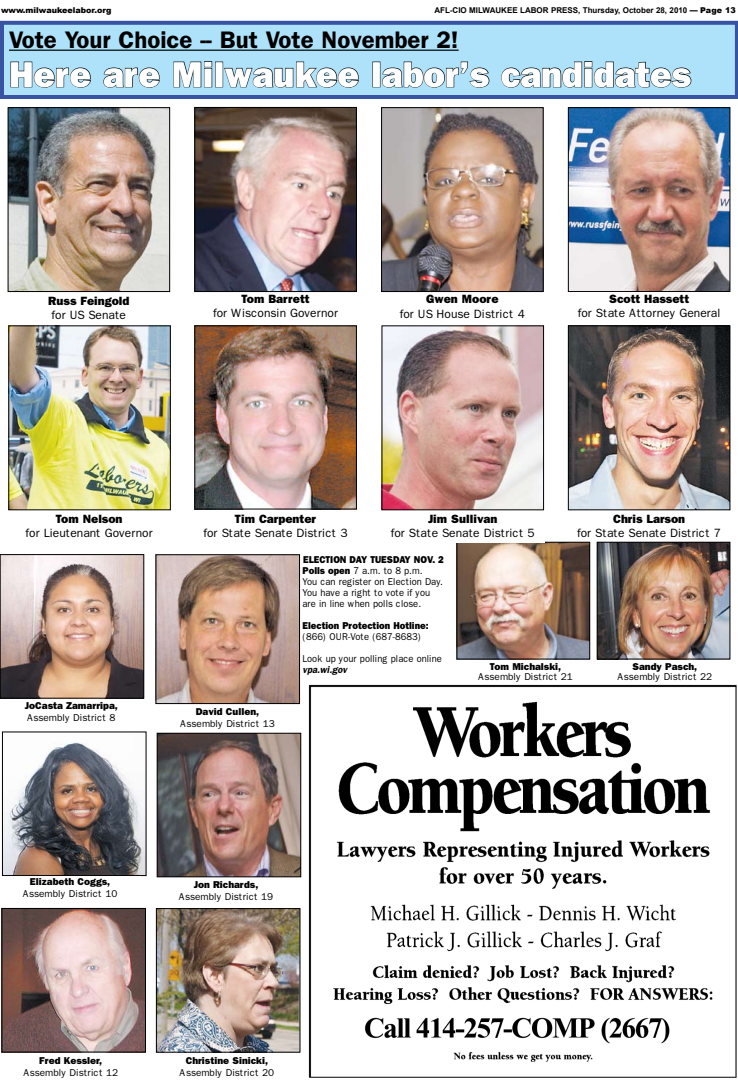
<style>
.page{position:relative;width:738px;height:1080px;background:#fff}
.page>*{position:absolute;margin:0;border:0;box-sizing:border-box;transform-origin:0 0}
.t1{font:800 36px "Franklin Gothic";color:#fff}
.t2{font:600 24px "Franklin Gothic";color:#000}
.t3{font:12px "Franklin Gothic";color:#000}
.t4{font:800 12px "Franklin Gothic";color:#000}
.t5{font:10px/11px "Franklin Gothic";color:#000;scale:.94 1}
.t6{font:10px "Franklin Gothic";color:#000}
.t7{font:800 10px "Franklin Gothic";color:#000}
.t8{font:800 10px "Franklin Gothic";color:#000;scale:.94 1}
.t9{font:italic 600 10px "Franklin Gothic";color:#000;scale:.94 1}
.t10{font:700 8px "Arial";color:#000}
.t11{font:900 8px "Arial";color:#000}
.s1{font-weight:900}
.s2{font-weight:800}
</style>
<div class="page">
<img style="left:159px;top:735px;width:140px;height:140px">
<div style="left:157px;top:733px;width:144px;height:144px;border:1px solid #000"></div>
<img style="left:158px;top:910px;width:140px;height:140px">
<div style="left:156px;top:908px;width:144px;height:144px;border:1px solid #000"></div>
<img style="left:459px;top:544px;width:129px;height:113px">
<div style="left:457px;top:542px;width:133px;height:117px;border:1px solid #000"></div>
<img style="left:599px;top:544px;width:129px;height:113px">
<div style="left:597px;top:542px;width:133px;height:117px;border:1px solid #000"></div>
<svg style="left:0;top:21px;width:738px;height:78px;background:#95c3e0"></svg>
<img style="left:10px;top:109px;width:158px;height:181px">
<div style="left:8px;top:107px;width:162px;height:185px;border:1px solid #000"></div>
<img style="left:197px;top:109px;width:158px;height:181px">
<div style="left:195px;top:107px;width:162px;height:185px;border:1px solid #000"></div>
<img style="left:383px;top:109px;width:158px;height:181px">
<div style="left:381px;top:107px;width:162px;height:185px;border:1px solid #000"></div>
<img style="left:570px;top:109px;width:158px;height:181px">
<div style="left:568px;top:107px;width:162px;height:185px;border:1px solid #000"></div>
<img style="left:11px;top:328px;width:158px;height:180px">
<img style="left:197px;top:328px;width:158px;height:179px">
<div style="left:195px;top:326px;width:162px;height:183px;border:1px solid #000"></div>
<img style="left:384px;top:328px;width:158px;height:180px">
<img style="left:570px;top:328px;width:158px;height:180px">
<div style="left:568px;top:326px;width:162px;height:184px;border:1px solid #000"></div>
<img style="left:2px;top:556px;width:140px;height:140px">
<div style="left:0;top:554px;width:144px;height:144px;border:1px solid #000"></div>
<img style="left:4px;top:742px;width:140px;height:132px">
<div style="left:2px;top:732px;width:144px;height:144px;border:1px solid #000"></div>
<img style="left:4px;top:910px;width:140px;height:140px">
<div style="left:2px;top:908px;width:144px;height:144px;border:1px solid #000"></div>
<img style="left:158px;top:557px;width:140px;height:145px">
<div style="left:156px;top:555px;width:144px;height:149px;border:1px solid #000"></div>
<img style="left:309px;top:684px;width:428px;height:394px">
<p class="t11" style="left:1px;top:5px;width:112px">www.milwaukeelabor.org</p>
<p class="t10" style="left:434px;top:5px;width:303px">AFL-CIO MILWAUKEE LABOR PRESS, THURSDAY, OCTOBER 28, 2010 — <span class="s1">Page 13</span></p>
<h2 class="t2" style="left:9px;top:25px;width:451px">Vote Your Choice -- But Vote November 2!</h2>
<h1 class="t1" style="left:9px;top:53px;width:684px">Here are Milwaukee labor’s candidates</h1>
<p class="t4" style="left:48px;top:294px;width:83px">Russ Feingold</p>
<p class="t3" style="left:52px;top:308px;width:76px">for US Senate</p>
<p class="t4" style="left:242px;top:292px;width:70px">Tom Barrett</p>
<p class="t3" style="left:213px;top:306px;width:127px">for Wisconsin Governor</p>
<p class="t4" style="left:426px;top:292px;width:74px">Gwen Moore</p>
<p class="t3" style="left:400px;top:307px;width:127px">for US House District 4</p>
<p class="t4" style="left:609px;top:291px;width:82px">Scott Hassett</p>
<p class="t3" style="left:578px;top:306px;width:144px">for State Attorney General</p>
<p class="t4" style="left:56px;top:512px;width:68px">Tom Nelson</p>
<p class="t3" style="left:26px;top:526px;width:129px">for Lieutenant Governor</p>
<p class="t7" style="left:25px;top:700px;width:94px">JoCasta Zamarripa,</p>
<p class="t6" style="left:27px;top:712px;width:90px">Assembly District 8</p>
<p class="t4" style="left:235px;top:512px;width:83px">Tim Carpenter</p>
<p class="t3" style="left:204px;top:526px;width:146px">for State Senate District 3</p>
<p class="t4" style="left:428px;top:512px;width:71px">Jim Sullivan</p>
<p class="t3" style="left:391px;top:526px;width:146px">for State Senate District 5</p>
<p class="t4" style="left:613px;top:512px;width:74px">Chris Larson</p>
<p class="t3" style="left:577px;top:526px;width:145px">for State Senate District 7</p>
<p class="t7" style="left:196px;top:706px;width:65px">David Cullen,</p>
<p class="t6" style="left:180px;top:718px;width:96px">Assembly District 13</p>
<p class="t5" style="left:302px;top:555px;width:152px;text-indent:111px"><span class="s2">Nov. 2<br>Polls open</span> 7 a.m. to 8 p.m.<br>You can register on Election Day.<br>You have a right to vote if you are in line when polls close.</p>
<p class="t8" style="left:302px;top:620px;width:136px">Election Protection Hotline:</p>
<p class="t5" style="left:302px;top:632px;width:128px">(866) OUR-Vote (687-8683)</p>
<p class="t5" style="left:302px;top:654px;width:150px">Look up your polling place online</p>
<p class="t9" style="left:302px;top:664px;width:49px">vpa.wi.gov</p>
<p class="t8" style="left:303px;top:554px;width:13px">Election</p>
<p class="t8" style="left:350px;top:554px;width:35px">Day Tuesday</p>
<p class="t7" style="left:490px;top:661px;width:73px">Tom Michalski,</p>
<p class="t6" style="left:478px;top:671px;width:96px">Assembly District 21</p>
<p class="t7" style="left:633px;top:661px;width:66px">Sandy Pasch,</p>
<p class="t6" style="left:618px;top:671px;width:96px">Assembly District 22</p>
<p class="t7" style="left:30px;top:875px;width:82px">Elizabeth Coggs,</p>
<p class="t6" style="left:23px;top:887px;width:96px">Assembly District 10</p>
<p class="t7" style="left:194px;top:879px;width:66px">Jon Richards,</p>
<p class="t6" style="left:179px;top:891px;width:96px">Assembly District 19</p>
<p class="t7" style="left:39px;top:1055px;width:64px">Fred Kessler,</p>
<p class="t6" style="left:24px;top:1067px;width:96px">Assembly District 12</p>
<p class="t7" style="left:186px;top:1054px;width:84px">Christine Sinicki,</p>
<p class="t6" style="left:180px;top:1067px;width:96px">Assembly District 20</p>
</div>
